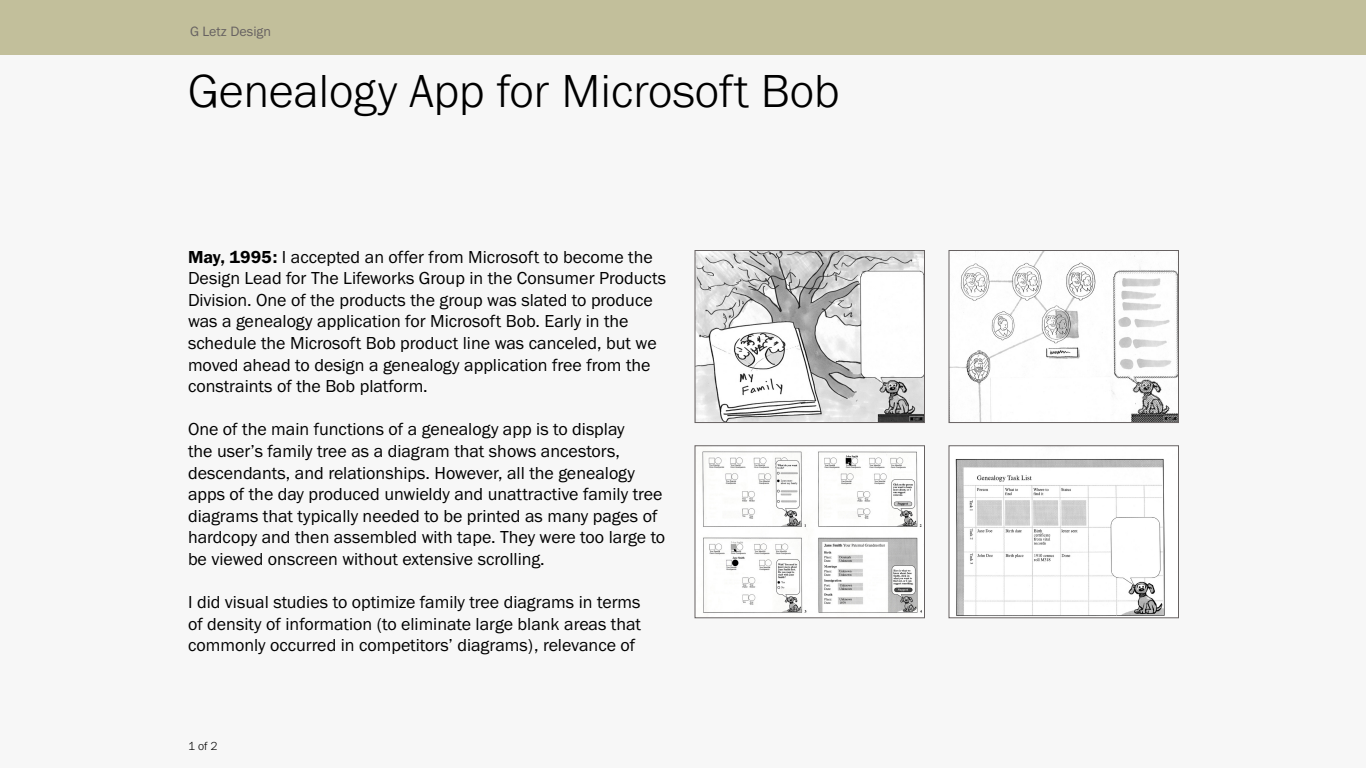
<style>
.page{position:relative;width:1366px;height:768px;background:#f7f7f7}
.page>*{position:absolute;margin:0;border:0;box-sizing:border-box;transform-origin:0 0}
.t1{font:300 48px "Franklin Gothic URW";color:#000}
.t2{font:18px/21.6px "Franklin Gothic URW Boo";color:#000}
.t3{font:14px "Franklin Gothic URW Boo";color:#666161}
.t4{font:300 12px "Franklin Gothic URW";color:#000}
.s1{font-family:"Franklin Gothic URW Dem"}
</style>
<div class="page">
<div style="left:0;top:0;width:1366px;height:55px;background:#c2bf9b"></div>
<img style="left:696px;top:252px;width:227px;height:169px">
<div style="left:694px;top:250px;width:231px;height:173px;border:1px solid #666161"></div>
<img style="left:702px;top:451px;width:220px;height:162px">
<div style="left:694px;top:445px;width:231px;height:173px;border:1px solid #666161"></div>
<img style="left:950px;top:252px;width:227px;height:169px">
<div style="left:948px;top:250px;width:231px;height:173px;border:1px solid #666161"></div>
<img style="left:955px;top:459px;width:210px;height:157px">
<div style="left:948px;top:445px;width:231px;height:173px;border:1px solid #666161"></div>
<p class="t3" style="left:190px;top:22px;width:82px">G Letz Design</p>
<p class="t1" style="left:188px;top:61px;width:653px">Genealogy App for Microsoft Bob</p>
<p class="t2" style="left:188px;top:245px;width:480px"><span class="s1">May, 1995:</span> I accepted an offer from Microsoft to become the Design Lead for The Lifeworks Group in the Consumer Products Division. One of the products the group was slated to produce was a genealogy application for Microsoft Bob. Early in the schedule the Microsoft Bob product line was canceled, but we moved ahead to design a genealogy application free from the constraints of the Bob platform.</p>
<p class="t2" style="left:188px;top:418px;width:479px">One of the main functions of a genealogy app is to display<br>the user’s family tree as a diagram that shows ancestors, descendants, and relationships. However, all the genealogy apps of the day produced unwieldy and unattractive family tree diagrams that typically needed to be printed as many pages of hardcopy and then assembled with tape. They were too large to be viewed onscreen without extensive scrolling.</p>
<p class="t2" style="left:188px;top:591px;width:455px;text-align:justify">I did visual studies to optimize family tree diagrams in terms of density of information (to eliminate large blank areas that commonly occurred in competitors’ diagrams), relevance of</p>
<p class="t4" style="left:188px;top:739px;width:31px">1 of 2</p>
</div>
